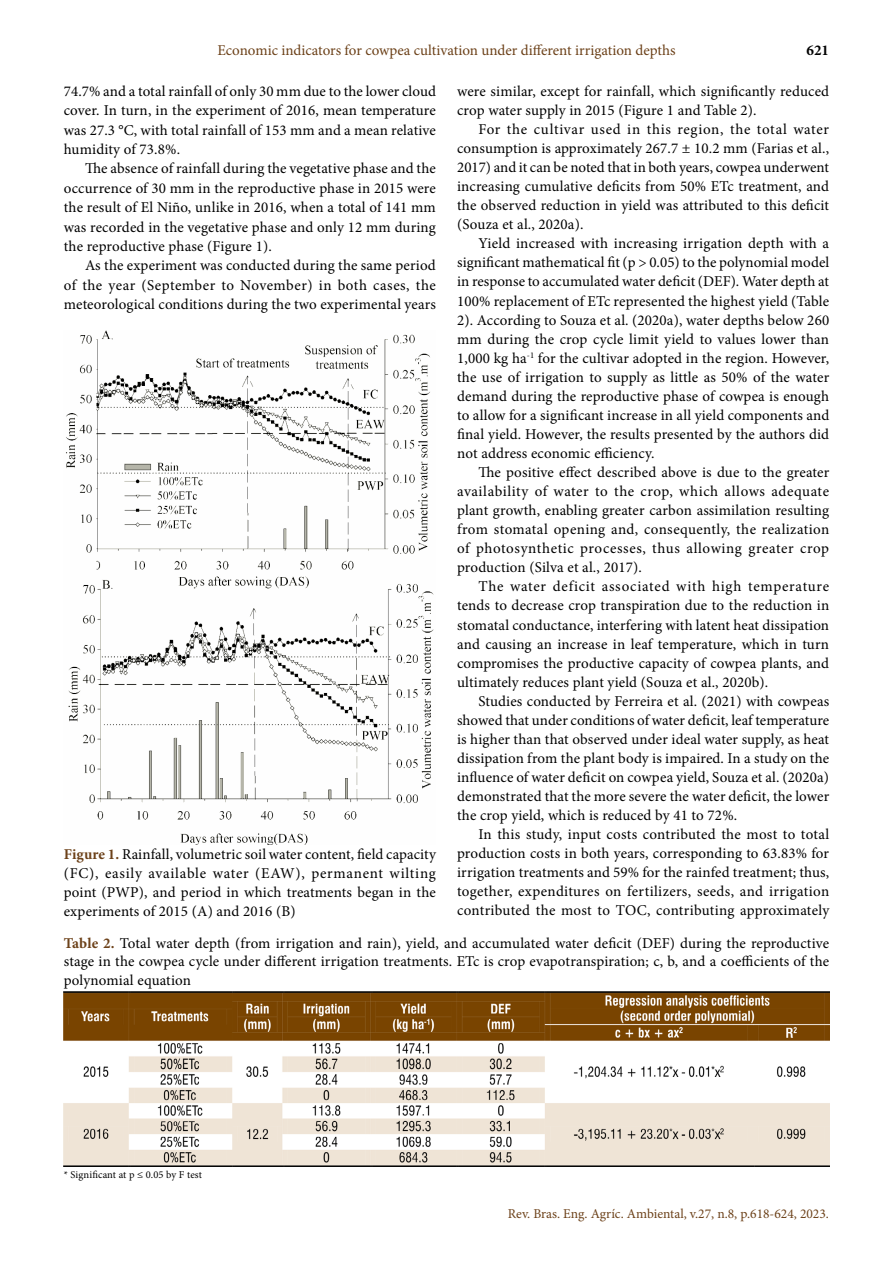
<style>
.page{position:relative;width:893px;height:1263px;background:#fff}
.page>*{position:absolute;margin:0;border:0;box-sizing:border-box;transform-origin:0 0}
.t1{font:15px/19px "Minion Pro";letter-spacing:.01em;color:#000;text-align:justify}
.t2{font:15px "Minion Pro";color:#6c4119}
.t3{font:700 15px "Minion Pro";color:#000}
.t4{font:13.5px "Minion Pro";color:#6c4119}
.t5{font:10.5px "Minion Pro";letter-spacing:.005em;color:#000}
.s1{font-weight:700;color:#6c4119}
</style>
<div class="page">
<img style="left:64px;top:991px;width:765px;height:175px">
<img style="left:66px;top:330px;width:368px;height:514px">
<p class="t2" style="left:217px;top:40px;width:460px">Economic indicators for cowpea cultivation under different irrigation depths</p>
<p class="t3" style="left:806px;top:40px;width:24px">621</p>
<p class="t1" style="left:64px;top:82px;width:374px">74.7% and a total rainfall of only 30 mm due to the lower cloud cover. In turn, in the experiment of 2016, mean temperature was 27.3 °C, with total rainfall of 153 mm and a mean relative humidity of 73.8%.</p>
<p class="t1" style="left:64px;top:159px;width:374px;text-indent:21px">The absence of rainfall during the vegetative phase and the occurrence of 30 mm in the reproductive phase in 2015 were the result of El Niño, unlike in 2016, when a total of 141 mm was recorded in the vegetative phase and only 12 mm during the reproductive phase (Figure 1).</p>
<p class="t1" style="left:64px;top:256px;width:374px;text-indent:21px">As the experiment was conducted during the same period of the year (September to November) in both cases, the meteorological conditions during the two experimental years</p>
<p class="t1" style="left:64px;top:845px;width:374px"><span class="s1">Figure 1.</span> Rainfall, volumetric soil water content, field capacity (FC), easily available water (EAW), permanent wilting point (PWP), and period in which treatments began in the experiments of 2015 (A) and 2016 (B)</p>
<p class="t1" style="left:457px;top:82px;width:374px">were similar, except for rainfall, which significantly reduced crop water supply in 2015 (Figure 1 and Table 2).</p>
<p class="t1" style="left:457px;top:120px;width:374px;text-indent:21px">For the cultivar used in this region, the total water consumption is approximately 267.7 ± 10.2 mm (Farias et al., 2017) and it can be noted that in both years, cowpea underwent increasing cumulative deficits from 50% ETc treatment, and the observed reduction in yield was attributed to this deficit (Souza et al., 2020a).</p>
<p class="t1" style="left:457px;top:234px;width:374px;text-indent:21px">Yield increased with increasing irrigation depth with a significant mathematical fit (p &gt; 0.05) to the polynomial model in response to accumulated water deficit (DEF). Water depth at 100% replacement of ETc represented the highest yield (Table 2). According to Souza et al. (2020a), water depths below 260 mm during the crop cycle limit yield to values lower than 1,000 kg ha<sup>-1</sup> for the cultivar adopted in the region. However, the use of irrigation to supply as little as 50% of the water demand during the reproductive phase of cowpea is enough to allow for a significant increase in all yield components and final yield. However, the results presented by the authors did not address economic efficiency.</p>
<p class="t1" style="left:457px;top:463px;width:374px;text-indent:21px">The positive effect described above is due to the greater availability of water to the crop, which allows adequate plant growth, enabling greater carbon assimilation resulting from stomatal opening and, consequently, the realization of photosynthetic processes, thus allowing greater crop production (Silva et al., 2017).</p>
<p class="t1" style="left:457px;top:577px;width:374px;text-indent:21px">The water deficit associated with high temperature tends to decrease crop transpiration due to the reduction in stomatal conductance, interfering with latent heat dissipation and causing an increase in leaf temperature, which in turn compromises the productive capacity of cowpea plants, and ultimately reduces plant yield (Souza et al., 2020b).</p>
<p class="t1" style="left:457px;top:691px;width:374px;text-indent:21px">Studies conducted by Ferreira et al. (2021) with cowpeas showed that under conditions of water deficit, leaf temperature is higher than that observed under ideal water supply, as heat dissipation from the plant body is impaired. In a study on the influence of water deficit on cowpea yield, Souza et al. (2020a) demonstrated that the more severe the water deficit, the lower the crop yield, which is reduced by 41 to 72%.</p>
<p class="t1" style="left:457px;top:825px;width:374px;text-indent:21px">In this study, input costs contributed the most to total production costs in both years, corresponding to 63.83% for irrigation treatments and 59% for the rainfed treatment; thus, together, expenditures on fertilizers, seeds, and irrigation contributed the most to TOC, contributing approximately</p>
<p class="t1" style="left:64px;top:933px;width:767px"><span class="s1">Table 2.</span> Total water depth (from irrigation and rain), yield, and accumulated water deficit (DEF) during the reproductive stage in the cowpea cycle under different irrigation treatments. ETc is crop evapotranspiration; c, b, and a coefficients of the polynomial equation</p>
<p class="t5" style="left:64px;top:1167px;width:140px">* Significant at p ≤ 0.05 by F test</p>
<p class="t4" style="left:508px;top:1204px;width:323px">Rev. Bras. Eng. Agríc. Ambiental, v.27, n.8, p.618-624, 2023.</p>
</div>
